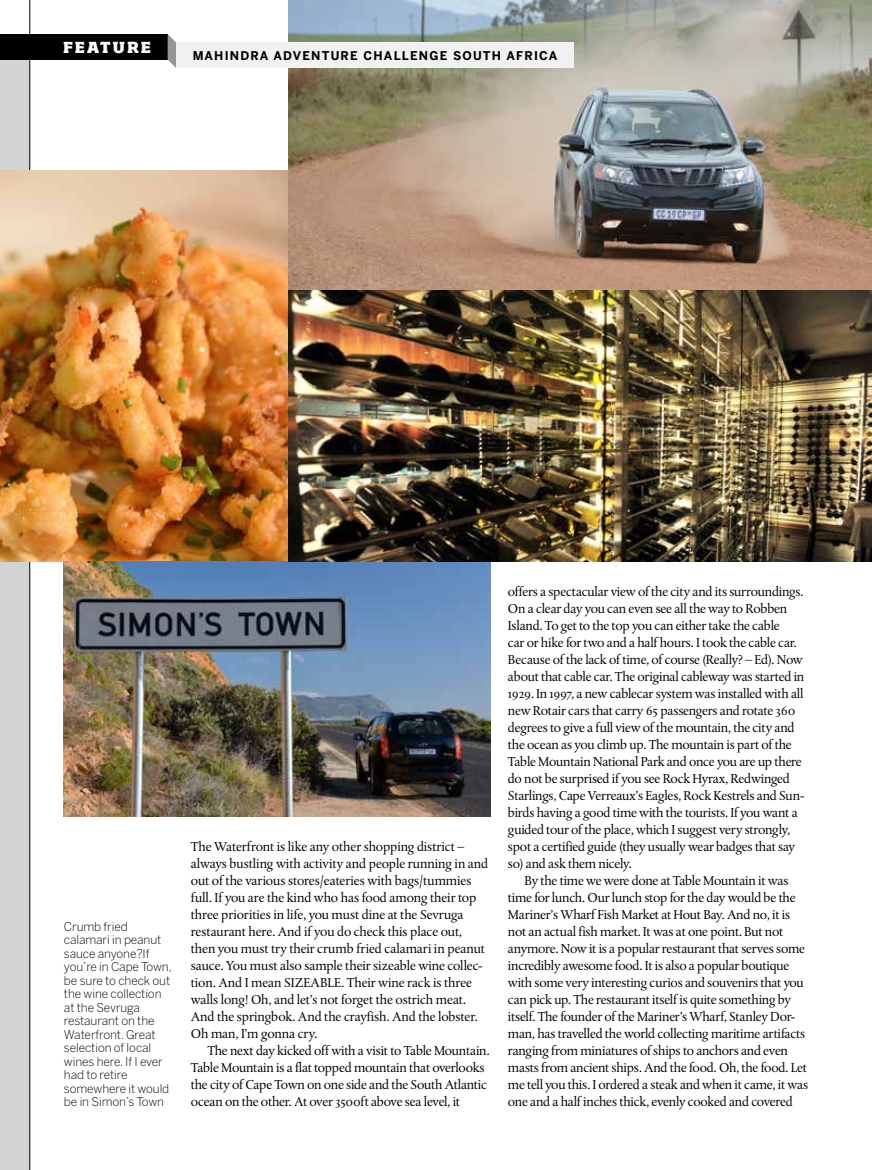
<style>
.page{position:relative;width:872px;height:1170px;background:#fff}
.page>*{position:absolute;margin:0;border:0;box-sizing:border-box;transform-origin:0 0}
.t1{font:800 15px "Soho Std";letter-spacing:.115em;color:#fff}
.t2{font:13.65px/17px "Albertina MT Regular Os F";letter-spacing:-.02em;color:#000}
.t3{font:300 12px/13.5px "Benton Sans";letter-spacing:-.01em;color:#000}
.t4{font:700 12px "Benton Sans";letter-spacing:.1em;color:#000}
</style>
<div class="page">
<div style="left:0;top:43px;width:30px;height:1126px;background:#d1d3d4"></div>
<hr style="left:30px;top:0;width:1px;height:1169px;background:#000">
<img style="left:0;top:170px;width:288px;height:391px">
<hr style="left:871px;top:663px;width:1px;height:506px;background:#0e112e">
<img style="left:64px;top:561px;width:427px;height:255px">
<img style="left:288px;top:0;width:584px;height:561px">
<div style="left:0;top:34px;width:168px;height:26px;background:#000"></div>
<svg style="left:168px;top:34px;width:8px;height:34px"></svg>
<div style="left:176px;top:43px;width:397px;height:25px;background:#f1f1f2"></div>
<p class="t1" style="left:63px;top:37px;width:89px">FEATURE</p>
<p class="t4" style="left:192px;top:48px;width:366px">MAHINDRA ADVENTURE CHALLENGE SOUTH AFRICA</p>
<p class="t3" style="left:64px;top:919px;width:109px">Crumb fried calamari in peanut sauce anyone?If you’re in Cape Town, be sure to check out the wine collection at the Sevruga restaurant on the<br>Waterfront. Great selection of local wines here. If I ever had to retire somewhere it would be in Simon’s Town</p>
<p class="t2" style="left:191px;top:838px;width:299px">The Waterfront is like any other shopping district – always bustling with activity and people running in and out of the various stores/eateries with bags/tummies full. If you are the kind who has food among their top three priorities in life, you must dine at the Sevruga restaurant here. And if you do check this place out, then you must try their crumb fried calamari in peanut sauce. You must also sample their sizeable wine collec&shy;tion. And I mean SIZEABLE. Their wine rack is three walls long! Oh, and let’s not forget the ostrich meat.<br>And the springbok. And the crayfish. And the lobster.<br>Oh man, I’m gonna cry.</p>
<p class="t2" style="left:191px;top:1042px;width:300px;text-indent:17px">The next day kicked off with a visit to Table Mountain.<br>Table Mountain is a flat topped mountain that overlooks the city of Cape Town on one side and the South Atlantic ocean on the other. At over 3500ft above sea level, it</p>
<p class="t2" style="left:508px;top:583px;width:298px">offers a spectacular view of the city and its surroundings.<br>On a clear day you can even see all the way to Robben Island. To get to the top you can either take the cable<br>car or hike for two and a half hours. I took the cable car.<br>Because of the lack of time, of course (Really? – Ed). Now about that cable car. The original cableway was started in 1929. In 1997, a new cablecar system was installed with all new Rotair cars that carry 65 passengers and rotate 360 degrees to give a full view of the mountain, the city and the ocean as you climb up. The mountain is part of the Table Mountain National Park and once you are up there do not be surprised if you see Rock Hyrax, Redwinged Starlings, Cape Verreaux’s Eagles, Rock Kestrels and Sun&shy;birds having a good time with the tourists. If you want a guided tour of the place, which I suggest very strongly, spot a certified guide (they usually wear badges that say so) and ask them nicely.</p>
<p class="t2" style="left:508px;top:872px;width:302px;text-indent:17px">By the time we were done at Table Mountain it was time for lunch. Our lunch stop for the day would be the Mariner’s Wharf Fish Market at Hout Bay. And no, it is not an actual fish market. It was at one point. But not anymore. Now it is a popular restaurant that serves some incredibly awesome food. It is also a popular boutique with some very interesting curios and souvenirs that you can pick up. The restaurant itself is quite something by itself. The founder of the Mariner’s Wharf, Stanley Dor&shy;man, has travelled the world collecting maritime artifacts ranging from miniatures of ships to anchors and even masts from ancient ships. And the food. Oh, the food. Let me tell you this. I ordered a steak and when it came, it was one and a half inches thick, evenly cooked and covered</p>
</div>
